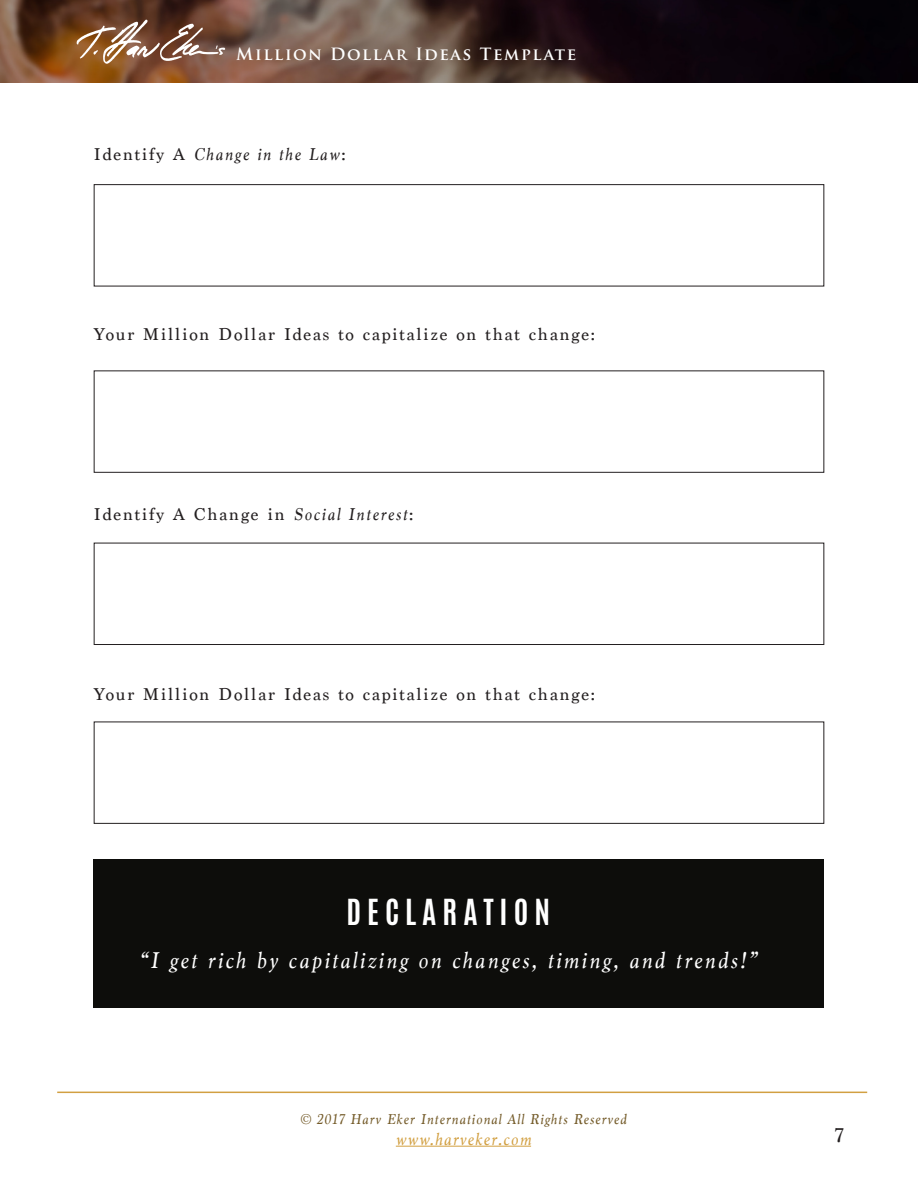
<style>
.page{position:relative;width:918px;height:1188px;background:#fff}
.page>*{position:absolute;margin:0;border:0;box-sizing:border-box;transform-origin:0 0}
.TEXT{font:700 30px "Antonio";letter-spacing:.2em;color:#fff}
.TEXT-2{font:italic 24px "Marion";letter-spacing:.1em;color:#fff}
.t1{font:21px "Marion";color:#231f20}
.TEXT-3{font:18px "Marion";letter-spacing:.1em;color:#231f20}
.TEXT-4{font:italic 18px "Marion";letter-spacing:.1em;color:#231f20}
.t2{font:italic 18px "Marion";letter-spacing:.075em;color:#d2a042}
.t3{font:700 16.5px "Trajan Pro";letter-spacing:.1em;color:#fff}
.t4{font:italic 15px "Marion";letter-spacing:.075em;color:#745b29}
.s1{font-style:normal}
.s2{font-style:italic}
</style>
<div class="page">
<hr style="left:396px;top:1146px;width:135px;height:1px;background:#d2a042">
<img style="left:0;top:0;width:918px;height:82px">
<svg style="left:77px;top:20px;width:148px;height:44px;background:#916b54"></svg>
<hr style="left:57px;top:1092px;width:810px;height:1px;background:#d2a042">
<div style="left:94px;top:859px;width:730px;height:149px;background:#0d0d0b"></div>
<div style="left:94px;top:184px;width:730px;height:102px;border:1px solid #231f20"></div>
<div style="left:94px;top:543px;width:730px;height:102px;border:1px solid #231f20"></div>
<div style="left:94px;top:722px;width:730px;height:102px;border:1px solid #231f20"></div>
<p class="t3" style="left:236px;top:44px;width:342px">Million Dollar Ideas Template</p>
<p class="TEXT-4" style="left:94px;top:143px;width:253px"><span class="s1">Identify A</span> Change in the Law<span class="s1">:</span></p>
<p class="TEXT-3" style="left:94px;top:324px;width:503px">Your Million Dollar Ideas to capitalize on that change:</p>
<p class="TEXT-3" style="left:94px;top:504px;width:321px">Identify A Change in <span class="s2">Social Interest</span>:</p>
<p class="TEXT-3" style="left:94px;top:684px;width:503px">Your Million Dollar Ideas to capitalize on that change:</p>
<p class="TEXT" style="left:346px;top:889px;width:205px">DECLARATION</p>
<p class="TEXT-2" style="left:139px;top:945px;width:619px">“I get rich by capitalizing on changes, timing, and trends!”</p>
<p class="t4" style="left:300px;top:1109px;width:328px">© 2017 Harv Eker International All Rights Reserved</p>
<p class="t2" style="left:396px;top:1127px;width:137px">www.harveker.com</p>
<p class="t1" style="left:835px;top:1123px;width:10px">7</p>
</div>
